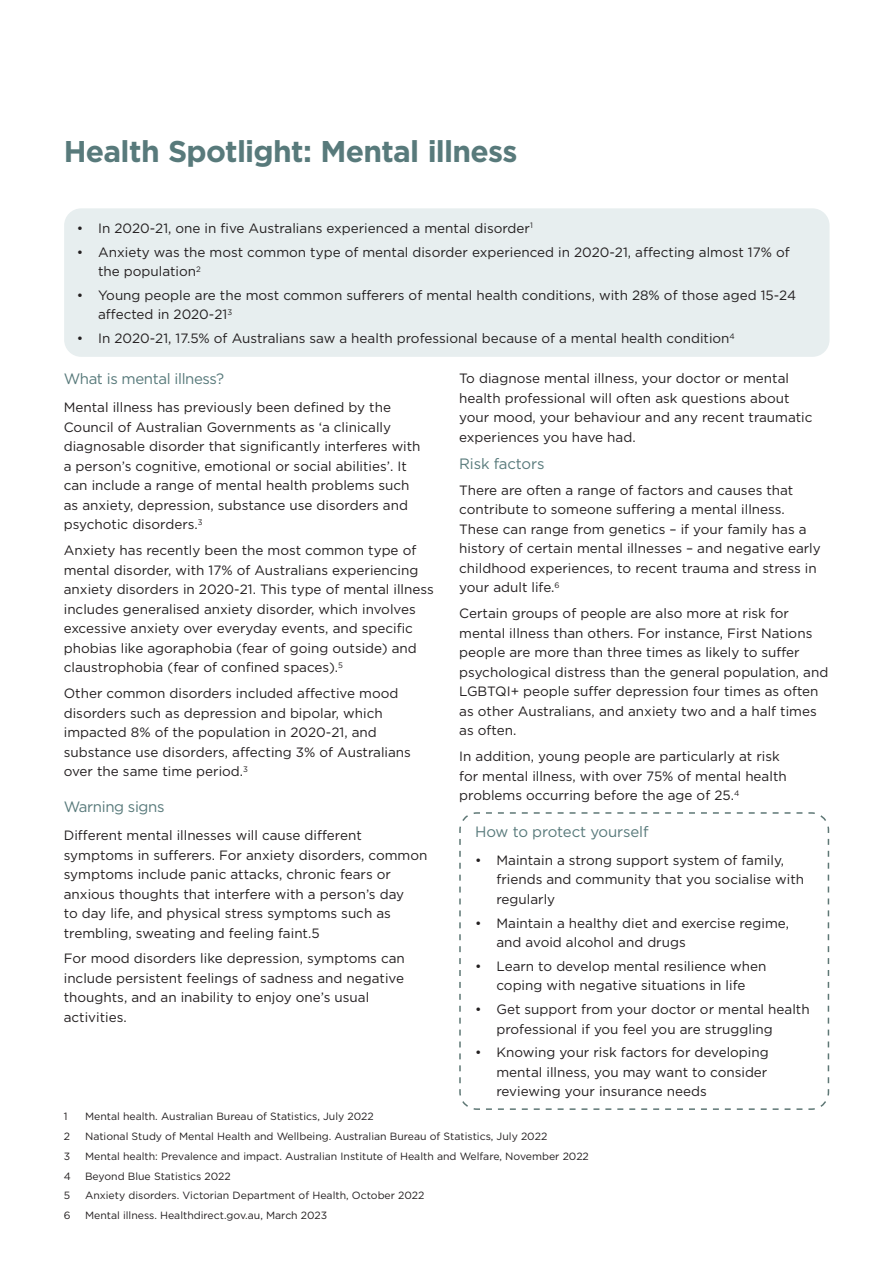
<style>
.page{position:relative;width:893px;height:1263px;background:#fff}
.page>*{position:absolute;margin:0;border:0;box-sizing:border-box;transform-origin:0 0}
.t1{font:700 30px "Gotham";letter-spacing:-.025em;color:#587a7b}
.t2{font:15px "Gotham";letter-spacing:-.025em;color:#587a7b}
.t3{font:13.5px/19.5px "Gotham";color:#231f20}
.t4{font:10.5px "Gotham";color:#231f20}
</style>
<div class="page">
<div style="left:64px;top:208px;width:765px;height:149px;background:#e7eeef;border-radius:17px"></div>
<svg style="left:459px;top:812px;width:371px;height:298px"></svg>
<h1 class="t1" style="left:64px;top:131px;width:455px">Health Spotlight: Mental illness</h1>
<p class="t3" style="left:77px;top:218px;width:457px">• In 2020-21, one in five Australians experienced a mental disorder<sup>1</sup></p>
<p class="t3" style="left:98px;top:242px;width:693px;text-indent:-21px">• Anxiety was the most common type of mental disorder experienced in 2020-21, affecting almost 17% of the population<sup>2</sup></p>
<p class="t3" style="left:98px;top:285px;width:699px;text-indent:-21px">• Young people are the most common sufferers of mental health conditions, with 28% of those aged 15-24 affected in 2020-21<sup>3</sup></p>
<p class="t3" style="left:77px;top:328px;width:659px">• In 2020-21, 17.5% of Australians saw a health professional because of a mental health condition<sup>4</sup></p>
<p class="t2" style="left:64px;top:369px;width:162px">What is mental illness?</p>
<p class="t3" style="left:64px;top:398px;width:358px">Mental illness has previously been defined by the Council of Australian Governments as ‘a clinically diagnosable disorder that significantly interferes with a person’s cognitive, emotional or social abilities’. It can include a range of mental health problems such as anxiety, depression, substance use disorders and psychotic disorders.<sup>3</sup></p>
<p class="t3" style="left:64px;top:540px;width:371px">Anxiety has recently been the most common type of mental disorder, with 17% of Australians experiencing anxiety disorders in 2020-21. This type of mental illness includes generalised anxiety disorder, which involves excessive anxiety over everyday events, and specific phobias like agoraphobia (fear of going outside) and claustrophobia (fear of confined spaces).<sup>5</sup></p>
<p class="t3" style="left:64px;top:683px;width:349px">Other common disorders included affective mood disorders such as depression and bipolar, which impacted 8% of the population in 2020-21, and substance use disorders, affecting 3% of Australians over the same time period.<sup>3</sup></p>
<p class="t2" style="left:64px;top:797px;width:102px">Warning signs</p>
<p class="t3" style="left:64px;top:825px;width:365px">Different mental illnesses will cause different symptoms in sufferers. For anxiety disorders, common symptoms include panic attacks, chronic fears or anxious thoughts that interfere with a person’s day<br>to day life, and physical stress symptoms such as trembling, sweating and feeling faint.5</p>
<p class="t3" style="left:64px;top:949px;width:343px">For mood disorders like depression, symptoms can include persistent feelings of sadness and negative thoughts, and an inability to enjoy one’s usual activities.</p>
<p class="t3" style="left:459px;top:368px;width:355px">To diagnose mental illness, your doctor or mental health professional will often ask questions about your mood, your behaviour and any recent traumatic experiences you have had.</p>
<p class="t2" style="left:459px;top:454px;width:87px">Risk factors</p>
<p class="t3" style="left:459px;top:480px;width:363px">There are often a range of factors and causes that contribute to someone suffering a mental illness.<br>These can range from genetics – if your family has a history of certain mental illnesses – and negative early childhood experiences, to recent trauma and stress in your adult life.<sup>6</sup></p>
<p class="t3" style="left:459px;top:603px;width:371px">Certain groups of people are also more at risk for mental illness than others. For instance, First Nations people are more than three times as likely to suffer psychological distress than the general population, and LGBTQI+ people suffer depression four times as often as other Australians, and anxiety two and a half times as often.</p>
<p class="t3" style="left:459px;top:746px;width:329px">In addition, young people are particularly at risk for mental illness, with over 75% of mental health problems occurring before the age of 25.<sup>4</sup></p>
<p class="t2" style="left:475px;top:822px;width:175px">How to protect yourself</p>
<p class="t3" style="left:496px;top:850px;width:309px;text-indent:-21px">• Maintain a strong support system of family, friends and community that you socialise with regularly</p>
<p class="t3" style="left:496px;top:913px;width:294px;text-indent:-21px">• Maintain a healthy diet and exercise regime, and avoid alcohol and drugs</p>
<p class="t3" style="left:475px;top:956px;width:293px;text-align:center">• Learn to develop mental resilience when coping with negative situations in life</p>
<p class="t3" style="left:496px;top:999px;width:315px;text-indent:-21px">• Get support from your doctor or mental health professional if you feel you are struggling</p>
<p class="t3" style="left:496px;top:1042px;width:274px;text-align:justify;text-indent:-21px">• Knowing your risk factors for developing mental illness, you may want to consider reviewing your insurance needs</p>
<p class="t4" style="left:64px;top:1109px;width:5px">1</p>
<p class="t4" style="left:85px;top:1109px;width:290px">Mental health. Australian Bureau of Statistics, July 2022</p>
<p class="t4" style="left:64px;top:1129px;width:8px">2</p>
<p class="t4" style="left:85px;top:1129px;width:464px">National Study of Mental Health and Wellbeing. Australian Bureau of Statistics, July 2022</p>
<p class="t4" style="left:64px;top:1149px;width:8px">3</p>
<p class="t4" style="left:85px;top:1149px;width:505px">Mental health: Prevalence and impact. Australian Institute of Health and Welfare, November 2022</p>
<p class="t4" style="left:64px;top:1169px;width:9px">4</p>
<p class="t4" style="left:85px;top:1169px;width:147px">Beyond Blue Statistics 2022</p>
<p class="t4" style="left:64px;top:1189px;width:8px">5</p>
<p class="t4" style="left:85px;top:1189px;width:341px">Anxiety disorders. Victorian Department of Health, October 2022</p>
<p class="t4" style="left:64px;top:1209px;width:8px">6</p>
<p class="t4" style="left:85px;top:1209px;width:244px">Mental illness. Healthdirect.gov.au, March 2023</p>
</div>
